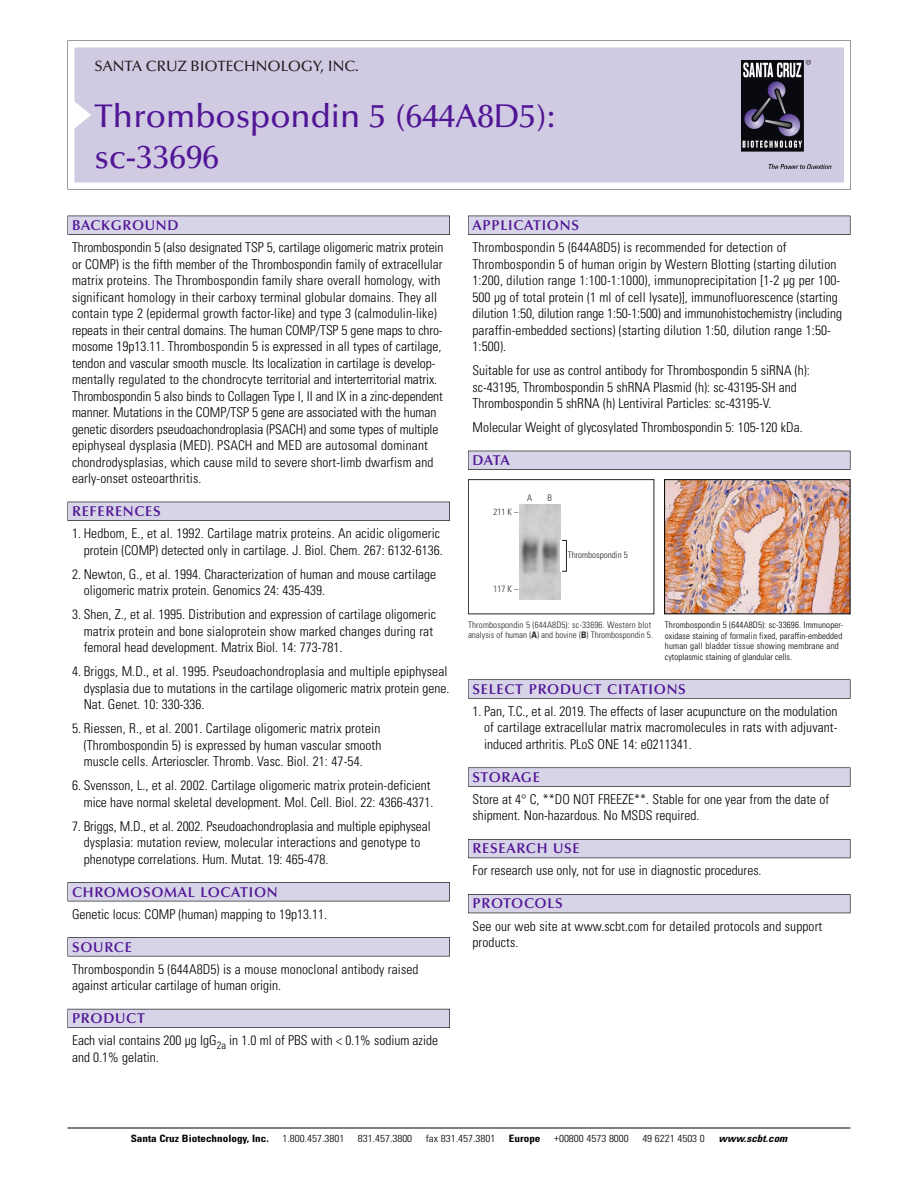
<style>
.page{position:relative;width:918px;height:1188px;background:#fff}
.page>*{position:absolute;margin:0;border:0;box-sizing:border-box;transform-origin:0 0}
.t1{font:500 33px/40.5px "Optima";color:#511695}
.t2{font:500 15px "Optima";color:#231f20}
.t3{font:600 14.25px "Optima";letter-spacing:.05em;color:#511695}
.t4{font:300 condensed 13.5px/16.5px "Univers";color:#000}
.t5{font:300 condensed 10.2px "Univers";color:#000;scale:1.1 1}
.t6{font:700 condensed 10.2px "Univers";color:#000;scale:1.1 1}
.t7{font:italic 700 condensed 10.2px "Univers";color:#000;scale:1.1 1}
.t8{font:300 condensed 9px/10.5px "Univers";letter-spacing:.005em;color:#000}
.t9{font:300 condensed 9px/10.5px "Univers";color:#272526}
.s1{font-weight:700}
</style>
<div class="page">
<svg style="left:74px;top:41px;width:777px;height:148px"></svg>
<div style="left:74px;top:47px;width:770px;height:135px;background:#d1cae3"></div>
<img style="left:741px;top:60px;width:90px;height:108px">
<div style="left:68px;top:216px;width:382px;height:19px;background:#535256"></div>
<div style="left:68px;top:216px;width:381px;height:18px;background:#d7d4e8"></div>
<div style="left:68px;top:502px;width:382px;height:19px;background:#525156"></div>
<div style="left:68px;top:502px;width:381px;height:18px;background:#d7d4e8"></div>
<div style="left:68px;top:882px;width:382px;height:19px;background:#545357"></div>
<div style="left:68px;top:883px;width:381px;height:18px;background:#d7d4e8"></div>
<div style="left:68px;top:937px;width:382px;height:19px;background:#575659"></div>
<div style="left:68px;top:938px;width:381px;height:18px;background:#d7d4e8"></div>
<div style="left:68px;top:1009px;width:382px;height:19px;background:#595860"></div>
<div style="left:68px;top:1009px;width:381px;height:18px;background:#d7d4e8"></div>
<div style="left:468px;top:216px;width:382px;height:19px;background:#535256"></div>
<div style="left:468px;top:216px;width:382px;height:18px;background:#d7d4e8"></div>
<div style="left:468px;top:451px;width:382px;height:19px;background:#525156"></div>
<div style="left:468px;top:451px;width:382px;height:18px;background:#d7d4e8"></div>
<div style="left:468px;top:679px;width:382px;height:20px;background:#666"></div>
<div style="left:468px;top:680px;width:382px;height:18px;background:#d7d4e8"></div>
<svg style="left:468px;top:767px;width:382px;height:20px"></svg>
<div style="left:468px;top:768px;width:382px;height:18px;background:#d7d4e8"></div>
<div style="left:468px;top:839px;width:382px;height:19px;background:#55545b"></div>
<div style="left:468px;top:840px;width:382px;height:18px;background:#d7d4e8"></div>
<div style="left:468px;top:894px;width:382px;height:19px;background:#525158"></div>
<div style="left:468px;top:895px;width:382px;height:18px;background:#d7d4e8"></div>
<hr style="left:68px;top:1128px;width:782px;height:1px;background:#000">
<img style="left:666px;top:481px;width:182px;height:131px">
<div style="left:664px;top:479px;width:186px;height:135px;border:1px solid #000"></div>
<div style="left:468px;top:479px;width:186px;height:135px;border:1px solid #272526"></div>
<img style="left:520px;top:504px;width:40px;height:96px">
<div style="left:562px;top:540px;width:5px;height:31px;border:1px solid #272526"></div>
<p class="t2" style="left:94px;top:60px;width:266px">SANTA CRUZ BIOTECHNOLOGY, INC.</p>
<p class="t1" style="left:94px;top:99px;width:462px">Thrombospondin 5 (644A8D5): sc-33696</p>
<p class="t3" style="left:72px;top:219px;width:108px">BACKGROUND</p>
<p class="t4" style="left:72px;top:240px;width:373px">Thrombospondin 5 (also designated TSP 5, cartilage oligomeric matrix protein or COMP) is the fifth member of the Thrombospondin family of extracellular matrix proteins. The Thrombospondin family share overall homology, with significant homology in their carboxy terminal globular domains. They all contain type 2 (epidermal growth factor-like) and type 3 (calmodulin-like) repeats in their central domains. The human COMP/TSP 5 gene maps to chro&shy;mosome 19p13.11. Thrombospondin 5 is expressed in all types of cartilage, tendon and vascular smooth muscle. Its localization in cartilage is develop&shy;mentally regulated to the chondrocyte territorial and interterritorial matrix.<br>Thrombospondin 5 also binds to Collagen Type I, II and IX in a zinc-dependent manner. Mutations in the COMP/TSP 5 gene are associated with the human genetic disorders pseudoachondroplasia (PSACH) and some types of multiple epiphyseal dysplasia (MED). PSACH and MED are autosomal dominant chondrodysplasias, which cause mild to severe short-limb dwarfism and early-onset osteoarthritis.</p>
<p class="t3" style="left:72px;top:505px;width:90px">REFERENCES</p>
<p class="t4" style="left:72px;top:526px;width:372px;text-align:right">1. Hedbom, E., et al. 1992. Cartilage matrix proteins. An acidic oligomeric protein (COMP) detected only in cartilage. J. Biol. Chem. 267: 6132-6136.</p>
<p class="t4" style="left:84px;top:567px;width:354px;text-indent:-12px">2. Newton, G., et al. 1994. Characterization of human and mouse cartilage oligomeric matrix protein. Genomics 24: 435-439.</p>
<p class="t4" style="left:84px;top:607px;width:354px;text-indent:-12px">3. Shen, Z., et al. 1995. Distribution and expression of cartilage oligomeric matrix protein and bone sialoprotein show marked changes during rat femoral head development. Matrix Biol. 14: 773-781.</p>
<p class="t4" style="left:84px;top:664px;width:367px;text-indent:-12px">4. Briggs, M.D., et al. 1995. Pseudoachondroplasia and multiple epiphyseal dysplasia due to mutations in the cartilage oligomeric matrix protein gene.<br>Nat. Genet. 10: 330-336.</p>
<p class="t4" style="left:84px;top:721px;width:299px;text-align:justify;text-indent:-12px">5. Riessen, R., et al. 2001. Cartilage oligomeric matrix protein (Thrombospondin 5) is expressed by human vascular smooth muscle cells. Arterioscler. Thromb. Vasc. Biol. 21: 47-54.</p>
<p class="t4" style="left:72px;top:778px;width:363px;text-align:right">6. Svensson, L., et al. 2002. Cartilage oligomeric matrix protein-deficient mice have normal skeletal development. Mol. Cell. Biol. 22: 4366-4371.</p>
<p class="t4" style="left:84px;top:819px;width:348px;text-indent:-12px">7. Briggs, M.D., et al. 2002. Pseudoachondroplasia and multiple epiphyseal dysplasia: mutation review, molecular interactions and genotype to phenotype correlations. Hum. Mutat. 19: 465-478.</p>
<p class="t3" style="left:72px;top:886px;width:207px">CHROMOSOMAL LOCATION</p>
<p class="t4" style="left:72px;top:907px;width:257px">Genetic locus: COMP (human) mapping to 19p13.11.</p>
<p class="t3" style="left:72px;top:941px;width:61px">SOURCE</p>
<p class="t4" style="left:72px;top:962px;width:348px">Thrombospondin 5 (644A8D5) is a mouse monoclonal antibody raised against articular cartilage of human origin.</p>
<p class="t3" style="left:72px;top:1012px;width:74px">PRODUCT</p>
<p class="t4" style="left:72px;top:1034px;width:368px">Each vial contains 200 µg IgG<sub>2a</sub> in 1.0 ml of PBS with &lt; 0.1% sodium azide and 0.1% gelatin.</p>
<p class="t3" style="left:473px;top:219px;width:108px">APPLICATIONS</p>
<p class="t4" style="left:473px;top:240px;width:371px">Thrombospondin 5 (644A8D5) is recommended for detection of Thrombospondin 5 of human origin by Western Blotting (starting dilution 1:200, dilution range 1:100-1:1000), immunoprecipitation [1-2 µg per 100- 500 µg of total protein (1 ml of cell lysate)], immunofluorescence (starting dilution 1:50, dilution range 1:50-1:500) and immunohistochemistry (including paraffin-embedded sections) (starting dilution 1:50, dilution range 1:50- 1:500).</p>
<p class="t4" style="left:473px;top:363px;width:339px">Suitable for use as control antibody for Thrombospondin 5 siRNA (h): sc-43195, Thrombospondin 5 shRNA Plasmid (h): sc-43195-SH and<br>Thrombospondin 5 shRNA (h) Lentiviral Particles: sc-43195-V.</p>
<p class="t4" style="left:473px;top:420px;width:332px">Molecular Weight of glycosylated Thrombospondin 5: 105-120 kDa.</p>
<p class="t3" style="left:473px;top:454px;width:39px">DATA</p>
<p class="t9" style="left:494px;top:508px;width:26px">211 K –</p>
<p class="t9" style="left:527px;top:494px;width:7px">A</p>
<p class="t9" style="left:548px;top:494px;width:6px">B</p>
<p class="t9" style="left:494px;top:585px;width:26px">117 K –</p>
<p class="t9" style="left:568px;top:551px;width:62px">Thrombospondin 5</p>
<p class="t9" style="left:468px;top:620px;width:187px">Thrombospondin 5 (644A8D5): sc-33696. Western blot analysis of human (<span class="s1">A</span>) and bovine (<span class="s1">B</span>) Thrombospondin 5.</p>
<p class="t8" style="left:665px;top:621px;width:180px">Thrombospondin 5 (644A8D5): sc-33696. Immunoper&shy;oxidase staining of formalin fixed, paraffin-embedded human gall bladder tissue showing membrane and cytoplasmic staining of glandular cells.</p>
<p class="t3" style="left:473px;top:683px;width:215px">SELECT PRODUCT CITATIONS</p>
<p class="t4" style="left:484px;top:704px;width:355px;text-align:justify;text-indent:-12px">1. Pan, T.C., et al. 2019. The effects of laser acupuncture on the modulation of cartilage extracellular matrix macromolecules in rats with adjuvant&shy;induced arthritis. PLoS ONE 14: e0211341.</p>
<p class="t3" style="left:473px;top:771px;width:69px">STORAGE</p>
<p class="t4" style="left:473px;top:792px;width:358px">Store at 4° C, **DO NOT FREEZE**. Stable for one year from the date of shipment. Non-hazardous. No MSDS required.</p>
<p class="t3" style="left:473px;top:843px;width:109px">RESEARCH USE</p>
<p class="t4" style="left:473px;top:864px;width:291px">For research use only, not for use in diagnostic procedures.</p>
<p class="t3" style="left:473px;top:898px;width:92px">PROTOCOLS</p>
<p class="t4" style="left:473px;top:919px;width:351px">See our web site at www.scbt.com for detailed protocols and support products.</p>
<p class="t6" style="left:131px;top:1135px;width:127px">Santa Cruz Biotechnology, Inc.</p>
<p class="t5" style="left:282px;top:1135px;width:58px">1.800.457.3801</p>
<p class="t5" style="left:358px;top:1135px;width:51px">831.457.3800</p>
<p class="t5" style="left:426px;top:1135px;width:65px">fax 831.457.3801</p>
<p class="t6" style="left:509px;top:1135px;width:30px">Europe</p>
<p class="t5" style="left:554px;top:1135px;width:69px">+00800 4573 8000</p>
<p class="t5" style="left:642px;top:1135px;width:58px">49 6221 4503 0</p>
<p class="t7" style="left:719px;top:1135px;width:66px">www.scbt.com</p>
</div>
